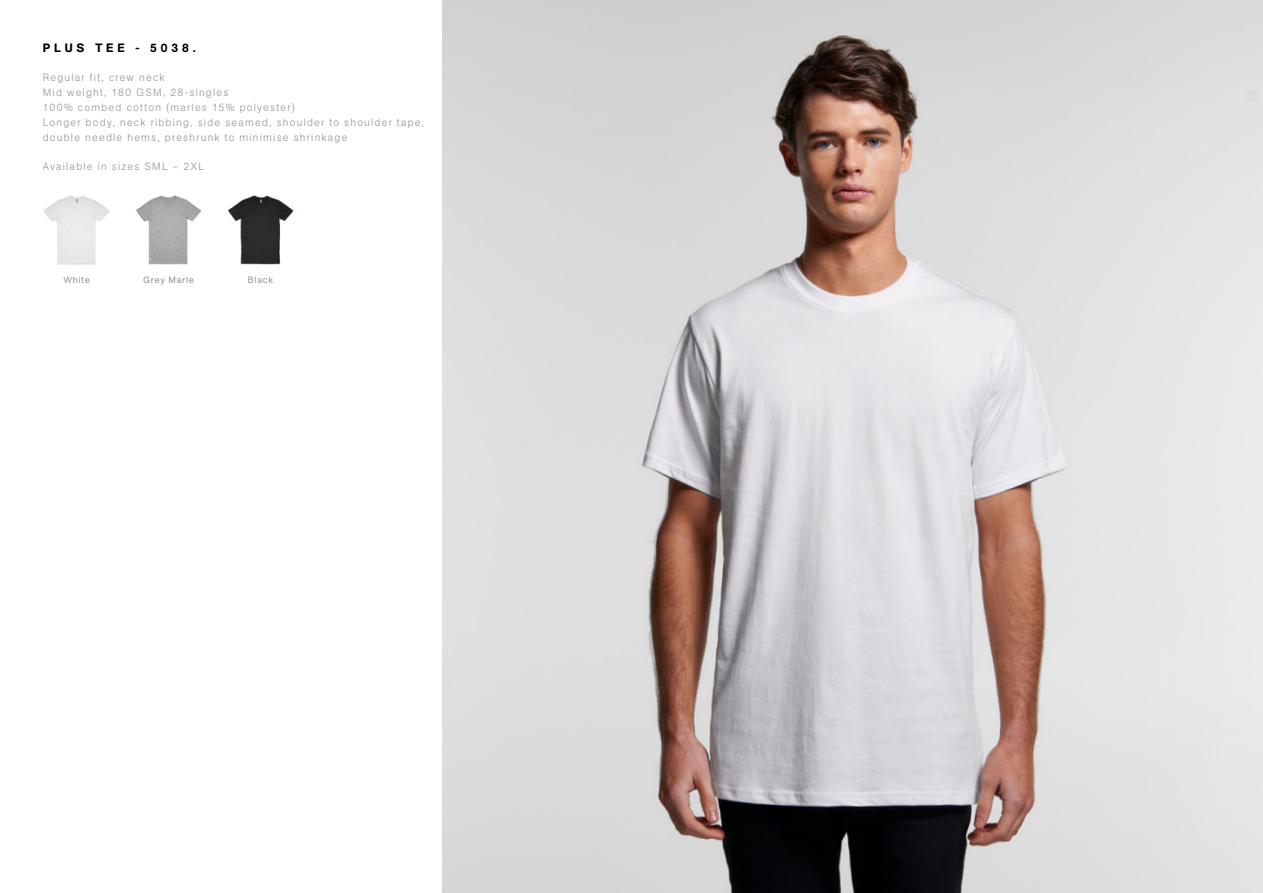
<style>
.page{position:relative;width:1263px;height:893px;background:#fff}
.page>*{position:absolute;margin:0;border:0;box-sizing:border-box;transform-origin:0 0}
.t1{font:500 12px "AG Book Pro";letter-spacing:.32em;color:#000}
.t2{font:300 10.5px/15px "AG Book Pro";letter-spacing:.115em;color:#939598}
.t3{font:9px "AG Book Pro";letter-spacing:.075em;color:#939598}
</style>
<div class="page">
<img style="left:442px;top:0;width:821px;height:893px">
<img style="left:136px;top:195px;width:66px;height:70px">
<img style="left:227px;top:195px;width:67px;height:70px">
<img style="left:44px;top:195px;width:65px;height:70px">
<p class="t1" style="left:43px;top:40px;width:154px">PLUS TEE - 5038.</p>
<p class="t2" style="left:43px;top:69px;width:383px">Regular fit, crew neck<br>Mid weight, 180 GSM, 28-singles<br>100% combed cotton (marles 15% polyester)<br>Longer body, neck ribbing, side seamed, shoulder to shoulder tape, double needle hems, preshrunk to minimise shrinkage</p>
<p class="t2" style="left:43px;top:158px;width:163px">Available in sizes SML – 2XL</p>
<p class="t3" style="left:63px;top:274px;width:28px">White</p>
<p class="t3" style="left:143px;top:274px;width:52px">Grey Marle</p>
<p class="t3" style="left:248px;top:274px;width:27px">Black</p>
</div>
